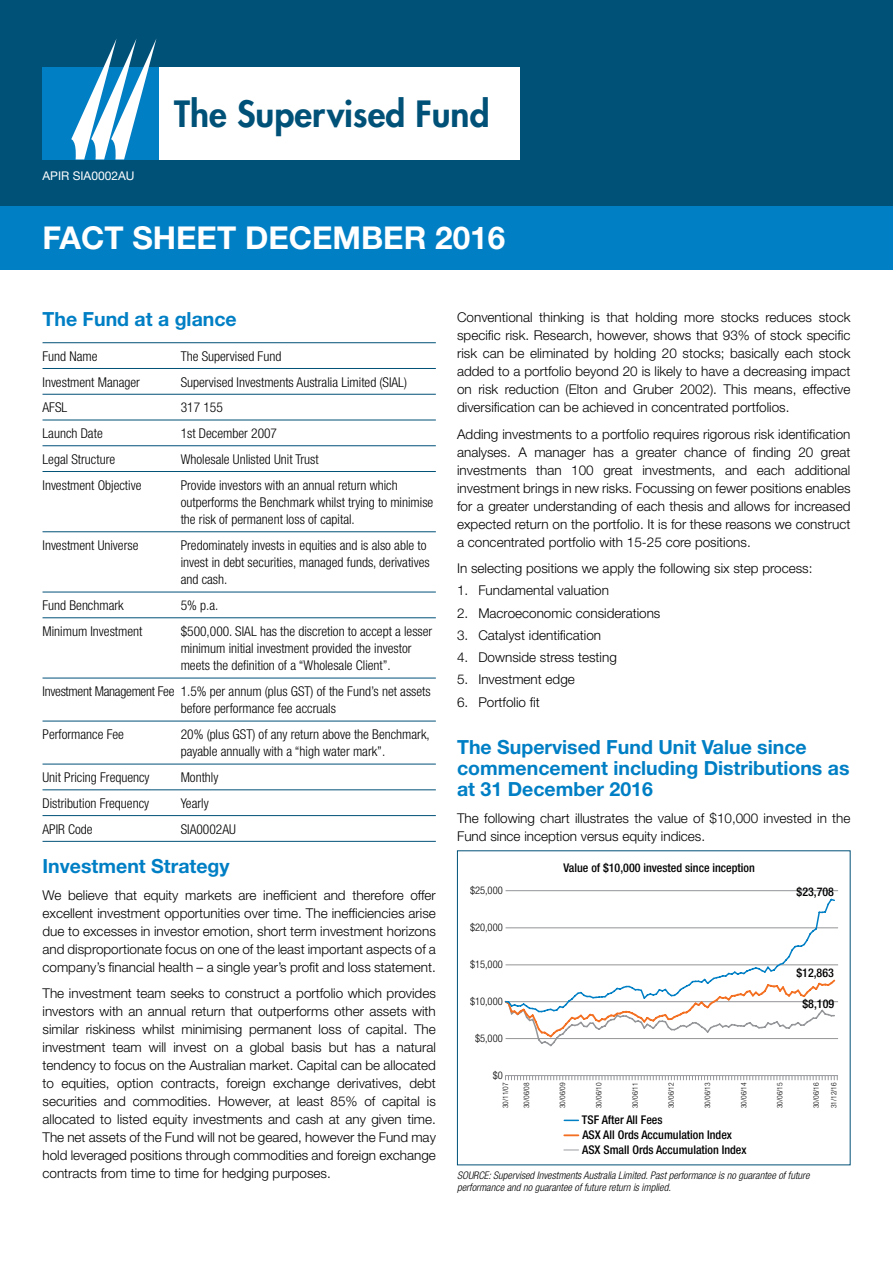
<style>
.page{position:relative;width:893px;height:1263px;background:#fff}
.page>*{position:absolute;margin:0;border:0;box-sizing:border-box;transform-origin:0 0}
.t1{font:800 35.25px "Futura";color:#005178}
.t2{font:700 31.5px "Helvetica Neue LT Std";color:#fff}
.t3{font:700 19.5px/21px "Helvetica Neue LT Std";color:#007fc5}
.t4{font:300 13.5px/18px "Helvetica Neue LT Std";color:#000;text-align:justify}
.t5{font:300 condensed 13.5px/17.2px "Helvetica Neue LT Std";color:#000}
.t6{font:500 condensed 12px "Helvetica Neue LT Std";color:#000}
.t7{font:12px "Helvetica Neue LT Std";color:#fff}
.t8{font:italic 300 condensed 10.5px/12px "Helvetica Neue LT Std";color:#000}
.t9{font:300 condensed 10.5px "Helvetica Neue LT Std";color:#000}
.t10{font:300 condensed 7.5px "Helvetica Neue LT Std";color:#000}
</style>
<div class="page">
<div style="left:0;top:0;width:893px;height:206px;background:#005178"></div>
<div style="left:43px;top:67px;width:116px;height:92px;background:#007fc5"></div>
<div style="left:159px;top:67px;width:361px;height:92px;background:#fff"></div>
<svg style="left:71px;top:39px;width:85px;height:120px"></svg>
<div style="left:0;top:206px;width:893px;height:64px;background:#007fc5"></div>
<hr style="left:43px;top:342px;width:393px;height:1px;background:#005178">
<hr style="left:43px;top:368px;width:393px;height:1px;background:#005178">
<hr style="left:43px;top:394px;width:393px;height:1px;background:#005178">
<hr style="left:43px;top:420px;width:393px;height:1px;background:#005178">
<hr style="left:43px;top:445px;width:393px;height:1px;background:#005178">
<hr style="left:43px;top:471px;width:393px;height:1px;background:#005178">
<hr style="left:43px;top:531px;width:393px;height:1px;background:#005178">
<hr style="left:43px;top:592px;width:393px;height:1px;background:#005178">
<hr style="left:43px;top:617px;width:393px;height:1px;background:#005178">
<hr style="left:43px;top:678px;width:393px;height:1px;background:#005178">
<hr style="left:43px;top:721px;width:393px;height:1px;background:#005178">
<hr style="left:43px;top:764px;width:393px;height:1px;background:#005178">
<hr style="left:43px;top:789px;width:393px;height:1px;background:#005178">
<hr style="left:43px;top:815px;width:393px;height:1px;background:#005178">
<hr style="left:43px;top:841px;width:393px;height:1px;background:#005178">
<svg style="left:564px;top:1119px;width:14px;height:2px"></svg>
<svg style="left:564px;top:1149px;width:14px;height:2px"></svg>
<svg style="left:564px;top:1134px;width:14px;height:2px"></svg>
<hr style="left:506px;top:890px;width:332px;height:1px;background:#939598">
<hr style="left:506px;top:964px;width:332px;height:1px;background:#939598">
<hr style="left:506px;top:927px;width:332px;height:1px;background:#939598">
<hr style="left:506px;top:1001px;width:332px;height:1px;background:#939598">
<hr style="left:506px;top:1038px;width:332px;height:1px;background:#939598">
<svg style="left:505px;top:1075px;width:333px;height:5px"></svg>
<svg style="left:504px;top:898px;width:333px;height:149px"></svg>
<p class="t7" style="left:43px;top:169px;width:94px">APIR SIA0002AU</p>
<h1 class="t1" style="left:174px;top:91px;width:317px">The Supervised Fund</h1>
<h2 class="t2" style="left:43px;top:219px;width:464px">FACT SHEET DECEMBER 2016</h2>
<h3 class="t3" style="left:43px;top:309px;width:196px">The Fund at a glance</h3>
<p class="t5" style="left:43px;top:347px;width:56px">Fund Name</p>
<p class="t5" style="left:181px;top:347px;width:102px">The Supervised Fund</p>
<p class="t5" style="left:43px;top:373px;width:99px">Investment Manager</p>
<p class="t5" style="left:181px;top:373px;width:228px">Supervised Investments Australia Limited (SIAL)</p>
<p class="t5" style="left:43px;top:399px;width:26px">AFSL</p>
<p class="t5" style="left:181px;top:399px;width:44px">317 155</p>
<p class="t5" style="left:43px;top:424px;width:62px">Launch Date</p>
<p class="t5" style="left:181px;top:424px;width:98px">1st December 2007</p>
<p class="t5" style="left:43px;top:450px;width:74px">Legal Structure</p>
<p class="t5" style="left:181px;top:450px;width:139px">Wholesale Unlisted Unit Trust</p>
<p class="t5" style="left:43px;top:476px;width:100px">Investment Objective</p>
<p class="t5" style="left:181px;top:476px;width:254px">Provide investors with an annual return which outperforms the Benchmark whilst trying to minimise the risk of permanent loss of capital.</p>
<p class="t5" style="left:43px;top:536px;width:97px">Investment Universe</p>
<p class="t5" style="left:181px;top:536px;width:251px">Predominately invests in equities and is also able to invest in debt securities, managed funds, derivatives and cash.</p>
<p class="t5" style="left:43px;top:597px;width:83px">Fund Benchmark</p>
<p class="t5" style="left:181px;top:597px;width:39px">5% p.a.</p>
<p class="t5" style="left:43px;top:622px;width:101px">Minimum Investment</p>
<p class="t5" style="left:181px;top:622px;width:253px">$500,000. SIAL has the discretion to accept a lesser minimum initial investment provided the investor meets the definition of a “Wholesale Client”.</p>
<p class="t5" style="left:181px;top:683px;width:252px;text-indent:-138px">Investment Management Fee 1.5% per annum (plus GST) of the Fund’s net assets before performance fee accruals</p>
<p class="t5" style="left:43px;top:726px;width:83px">Performance Fee</p>
<p class="t5" style="left:181px;top:726px;width:251px">20% (plus GST) of any return above the Benchmark, payable annually with a “high water mark”.</p>
<p class="t5" style="left:43px;top:769px;width:109px">Unit Pricing Frequency</p>
<p class="t5" style="left:181px;top:769px;width:39px">Monthly</p>
<p class="t5" style="left:43px;top:794px;width:108px">Distribution Frequency</p>
<p class="t5" style="left:181px;top:794px;width:29px">Yearly</p>
<p class="t5" style="left:43px;top:820px;width:52px">APIR Code</p>
<p class="t5" style="left:181px;top:820px;width:57px">SIA0002AU</p>
<h3 class="t3" style="left:43px;top:855px;width:189px">Investment Strategy</h3>
<p class="t4" style="left:43px;top:886px;width:395px">We believe that equity markets are inefficient and therefore offer excellent investment opportunities over time. The inefficiencies arise due to excesses in investor emotion, short term investment horizons and disproportionate focus on one of the least important aspects of a company’s financial health – a single year’s profit and loss statement.</p>
<p class="t4" style="left:43px;top:984px;width:395px">The investment team seeks to construct a portfolio which provides investors with an annual return that outperforms other assets with similar riskiness whilst minimising permanent loss of capital. The investment team will invest on a global basis but has a natural tendency to focus on the Australian market. Capital can be allocated to equities, option contracts, foreign exchange derivatives, debt securities and commodities. However, at least 85% of capital is allocated to listed equity investments and cash at any given time.<br>The net assets of the Fund will not be geared, however the Fund may hold leveraged positions through commodities and foreign exchange contracts from time to time for hedging purposes.</p>
<p class="t4" style="left:457px;top:308px;width:395px">Conventional thinking is that holding more stocks reduces stock specific risk. Research, however, shows that 93% of stock specific risk can be eliminated by holding 20 stocks; basically each stock added to a portfolio beyond 20 is likely to have a decreasing impact on risk reduction (Elton and Gruber 2002). This means, effective diversification can be achieved in concentrated portfolios.</p>
<p class="t4" style="left:457px;top:424px;width:395px">Adding investments to a portfolio requires rigorous risk identification analyses. A manager has a greater chance of finding 20 great investments than 100 great investments, and each additional investment brings in new risks. Focussing on fewer positions enables for a greater understanding of each thesis and allows for increased expected return on the portfolio. It is for these reasons we construct a concentrated portfolio with 15-25 core positions.</p>
<p class="t4" style="left:457px;top:559px;width:357px">In selecting positions we apply the following six step process:</p>
<p class="t4" style="left:457px;top:581px;width:153px">1. Fundamental valuation</p>
<p class="t4" style="left:457px;top:603px;width:205px">2. Macroeconomic considerations</p>
<p class="t4" style="left:457px;top:626px;width:146px">3. Catalyst identification</p>
<p class="t4" style="left:457px;top:648px;width:161px">4. Downside stress testing</p>
<p class="t4" style="left:457px;top:670px;width:119px">5. Investment edge</p>
<p class="t4" style="left:457px;top:692px;width:84px">6. Portfolio fit</p>
<h3 class="t3" style="left:457px;top:736px;width:394px">The Supervised Fund Unit Value since commencement including Distributions as at 31 December 2016</h3>
<p class="t4" style="left:457px;top:809px;width:395px">The following chart illustrates the value of $10,000 invested in the<br>Fund since inception versus equity indices.</p>
<p class="t9" style="left:470px;top:884px;width:34px">$25,000</p>
<p class="t9" style="left:470px;top:921px;width:34px">$20,000</p>
<p class="t9" style="left:470px;top:958px;width:34px">$15,000</p>
<p class="t9" style="left:470px;top:995px;width:34px">$10,000</p>
<p class="t9" style="left:475px;top:1032px;width:29px">$5,000</p>
<p class="t9" style="left:493px;top:1069px;width:12px">$0</p>
<p class="t6" style="left:563px;top:861px;width:193px">Value of $10,000 invested since inception</p>
<p class="t6" style="left:797px;top:885px;width:39px">$23,708</p>
<p class="t6" style="left:796px;top:966px;width:39px">$12,863</p>
<p class="t6" style="left:802px;top:997px;width:33px">$8,109</p>
<p class="t10" style="left:501px;top:1108px;width:27px;rotate:-90deg">30/11/07</p>
<p class="t10" style="left:522px;top:1108px;width:27px;rotate:-90deg">30/06/08</p>
<p class="t10" style="left:558px;top:1108px;width:27px;rotate:-90deg">30/06/09</p>
<p class="t10" style="left:595px;top:1108px;width:27px;rotate:-90deg">30/06/10</p>
<p class="t10" style="left:631px;top:1108px;width:27px;rotate:-90deg">30/06/11</p>
<p class="t10" style="left:667px;top:1108px;width:27px;rotate:-90deg">30/06/12</p>
<p class="t10" style="left:703px;top:1108px;width:27px;rotate:-90deg">30/06/13</p>
<p class="t10" style="left:739px;top:1108px;width:27px;rotate:-90deg">30/06/14</p>
<p class="t10" style="left:775px;top:1108px;width:27px;rotate:-90deg">30/06/15</p>
<p class="t10" style="left:812px;top:1108px;width:27px;rotate:-90deg">30/06/16</p>
<p class="t10" style="left:829px;top:1108px;width:27px;rotate:-90deg">31/12/16</p>
<p class="t6" style="left:582px;top:1113px;width:82px">TSF After All Fees</p>
<p class="t6" style="left:582px;top:1142px;width:166px">ASX Small Ords Accumulation Index</p>
<p class="t6" style="left:582px;top:1128px;width:151px">ASX All Ords Accumulation Index</p>
<p class="t8" style="left:457px;top:1169px;width:354px">SOURCE: Supervised Investments Australia Limited. Past performance is no guarantee of future performance and no guarantee of future return is implied.</p>
</div>
